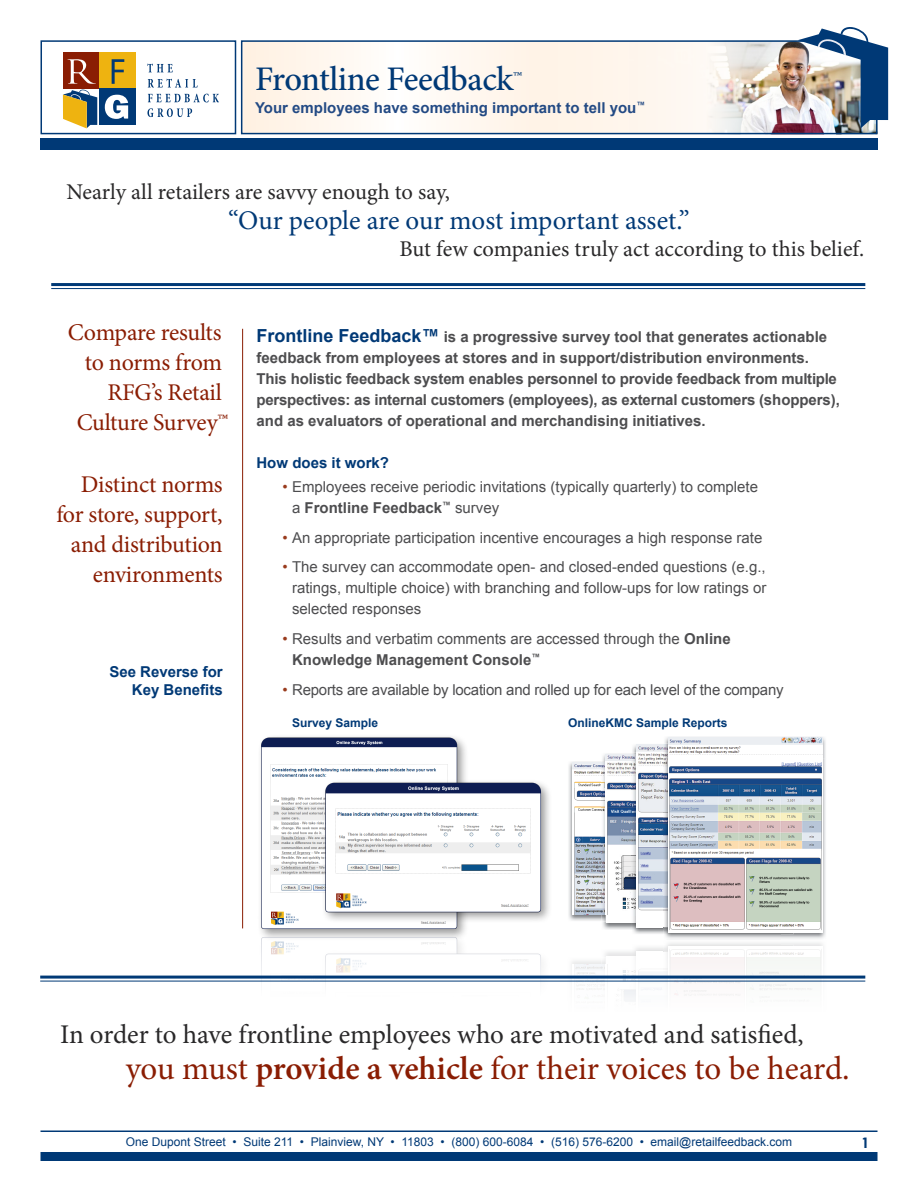
<style>
.page{position:relative;width:918px;height:1188px;background:#fff}
.page>*{position:absolute;margin:0;border:0;box-sizing:border-box;transform-origin:0 0}
.t1{font:500 34.5px "Minion Pro";letter-spacing:-.02em;color:#003976}
.t2{font:33px "Minion Pro";letter-spacing:-.005em;color:#8a1d03}
.t3{font:27px "Minion Pro";letter-spacing:-.005em;color:#292829}
.t4{font:27px "Minion Pro";color:#003976}
.t5{font:24px/30px "Minion Pro";letter-spacing:-.015em;color:#8a1d03;text-align:right}
.t6{font:22.5px "Minion Pro";color:#292829}
.t7{font:15px/21px "Arial";color:#4d4d4f}
.t8{font:700 15px/21px "Arial";color:#4d4d4f}
.t9{font:700 15px "Arial";color:#234a84}
.t10{font:700 15px/18px "Arial";color:#003976;text-align:right}
.t11{font:700 condensed 15px "Folio Std";color:#003976}
.t12{font:12px "Arial";color:#003976}
.t13{font:700 12px "Arial";color:#003976}
.s1{font-size:18px;color:#003976}
.s2{color:#993b1d}
.s3{font-weight:700}
.s4{font-weight:600}
</style>
<div class="page">
<img style="left:568px;top:761px;width:33px;height:160px">
<img style="left:572px;top:762px;width:29px;height:152px">
<img style="left:601px;top:753px;width:31px;height:177px">
<img style="left:606px;top:754px;width:26px;height:161px">
<img style="left:632px;top:744px;width:148px;height:190px">
<svg style="left:632px;top:915px;width:4px;height:8px"></svg>
<img style="left:636px;top:745px;width:28px;height:168px">
<img style="left:664px;top:737px;width:162px;height:21px">
<img style="left:780px;top:758px;width:46px;height:223px">
<img style="left:664px;top:934px;width:116px;height:11px">
<img style="left:664px;top:927px;width:4px;height:3px">
<img style="left:664px;top:745px;width:4px;height:182px">
<img style="left:668px;top:737px;width:154px;height:195px">
<img style="left:572px;top:965px;width:29px;height:39px">
<img style="left:601px;top:952px;width:31px;height:51px">
<img style="left:606px;top:964px;width:26px;height:39px">
<img style="left:664px;top:949px;width:4px;height:3px">
<img style="left:668px;top:947px;width:154px;height:184px">
<div style="left:257px;top:733px;width:212px;height:208px;background:#000;opacity:.4"></div>
<img style="left:259px;top:736px;width:199px;height:195px">
<div style="left:322px;top:779px;width:231px;height:145px;background:#000;opacity:.4"></div>
<img style="left:323px;top:781px;width:220px;height:132px">
<div style="left:257px;top:933px;width:211px;height:207px;background:#000;opacity:.4"></div>
<img style="left:259px;top:935px;width:199px;height:195px">
<div style="left:322px;top:950px;width:231px;height:145px;background:#fff"></div>
<img style="left:323px;top:952px;width:220px;height:29px">
<svg style="left:240px;top:40px;width:638px;height:95px"></svg>
<div style="left:41px;top:40px;width:195px;height:94px;border:2px solid #003976"></div>
<div style="left:63px;top:53px;width:36px;height:36px;background:#8a1d03"></div>
<div style="left:99px;top:53px;width:36px;height:36px;background:#eeb310"></div>
<div style="left:99px;top:89px;width:36px;height:36px;background:#003976"></div>
<svg style="left:105px;top:95px;width:23px;height:24px"></svg>
<svg style="left:63px;top:59px;width:34px;height:69px"></svg>
<svg style="left:147px;top:64px;width:26px;height:8px"></svg>
<svg style="left:148px;top:79px;width:50px;height:9px"></svg>
<svg style="left:148px;top:94px;width:71px;height:8px"></svg>
<svg style="left:147px;top:108px;width:45px;height:9px"></svg>
<svg style="left:112px;top:59px;width:12px;height:25px"></svg>
<img style="left:798px;top:27px;width:90px;height:101px">
<div style="left:40px;top:139px;width:838px;height:11px;background:#003976"></div>
<hr style="left:41px;top:1131px;width:837px;height:1px;background:#003976">
<div style="left:41px;top:1152px;width:837px;height:9px;background:#003976"></div>
<hr style="left:242px;top:329px;width:1px;height:599px;background:#8a1d03">
<hr style="left:40px;top:976px;width:825px;height:3px;background:#003976">
<hr style="left:40px;top:981px;width:825px;height:1px;background:#003976">
<hr style="left:51px;top:283px;width:814px;height:3px;background:#003976">
<hr style="left:51px;top:288px;width:814px;height:1px;background:#003976">
<h1 class="t1" style="left:255px;top:56px;width:269px">Frontline Feedback<sup>™</sup></h1>
<p class="t9" style="left:255px;top:98px;width:392px">Your employees have something important to tell you<sup>™</sup></p>
<h3 class="t6" style="left:66px;top:177px;width:385px">Nearly all retailers are savvy enough to say,</h3>
<h3 class="t6" style="left:400px;top:234px;width:466px">But few companies truly act according to this belief.</h3>
<h3 class="t4" style="left:228px;top:202px;width:463px">“Our people are our most important asset.”</h3>
<h3 class="t5" style="left:68px;top:318px;width:162px">Compare results to norms from<br>RFG’s Retail<br>Culture Survey™</h3>
<h3 class="t5" style="left:56px;top:469px;width:168px">Distinct norms for store, support, and distribution environments</h3>
<p class="t10" style="left:109px;top:663px;width:115px">See Reverse for<br>Key Benefits</p>
<p class="t8" style="left:256px;top:327px;width:585px"><span class="s1">Frontline Feedback™</span> is a progressive survey tool that generates actionable feedback from employees at stores and in support/distribution environments.<br>This holistic feedback system enables personnel to provide feedback from multiple perspectives: as internal customers (employees), as external customers (shoppers), and as evaluators of operational and merchandising initiatives.</p>
<p class="t10" style="left:257px;top:454px;width:134px">How does it work?</p>
<p class="t7" style="left:292px;top:477px;width:467px;text-indent:-10px"><span class="s2">•</span> Employees receive periodic invitations (typically quarterly) to complete a <span class="s3">Frontline Feedback</span><sup>™</sup> survey</p>
<p class="t7" style="left:282px;top:527px;width:481px"><span class="s2">•</span> An appropriate participation incentive encourages a high response rate</p>
<p class="t7" style="left:292px;top:557px;width:476px;text-align:justify;text-indent:-10px"><span class="s2">•</span> The survey can accommodate open- and closed-ended questions (e.g., ratings, multiple choice) with branching and follow-ups for low ratings or selected responses</p>
<p class="t7" style="left:292px;top:628px;width:440px;text-indent:-10px"><span class="s2">•</span> Results and verbatim comments are accessed through the <span class="s3">Online<br>Knowledge Management Console</span><sup>™</sup></p>
<p class="t7" style="left:282px;top:679px;width:503px"><span class="s2">•</span> Reports are available by location and rolled up for each level of the company</p>
<p class="t13" style="left:292px;top:715px;width:88px">Survey Sample</p>
<p class="t13" style="left:568px;top:715px;width:161px">OnlineKMC Sample Reports</p>
<h3 class="t3" style="left:60px;top:1016px;width:745px">In order to have frontline employees who are motivated and satisfied,</h3>
<h2 class="t2" style="left:126px;top:1046px;width:726px">you must <span class="s4">provide a vehicle</span> for their voices to be heard.</h2>
<p class="t12" style="left:126px;top:1134px;width:668px">One Dupont Street • Suite 211 • Plainview, NY • 11803 • (800) 600-6084 • (516) 576-6200 • email@retailfeedback.com</p>
<p class="t11" style="left:862px;top:1135px;width:8px">1</p>
</div>
